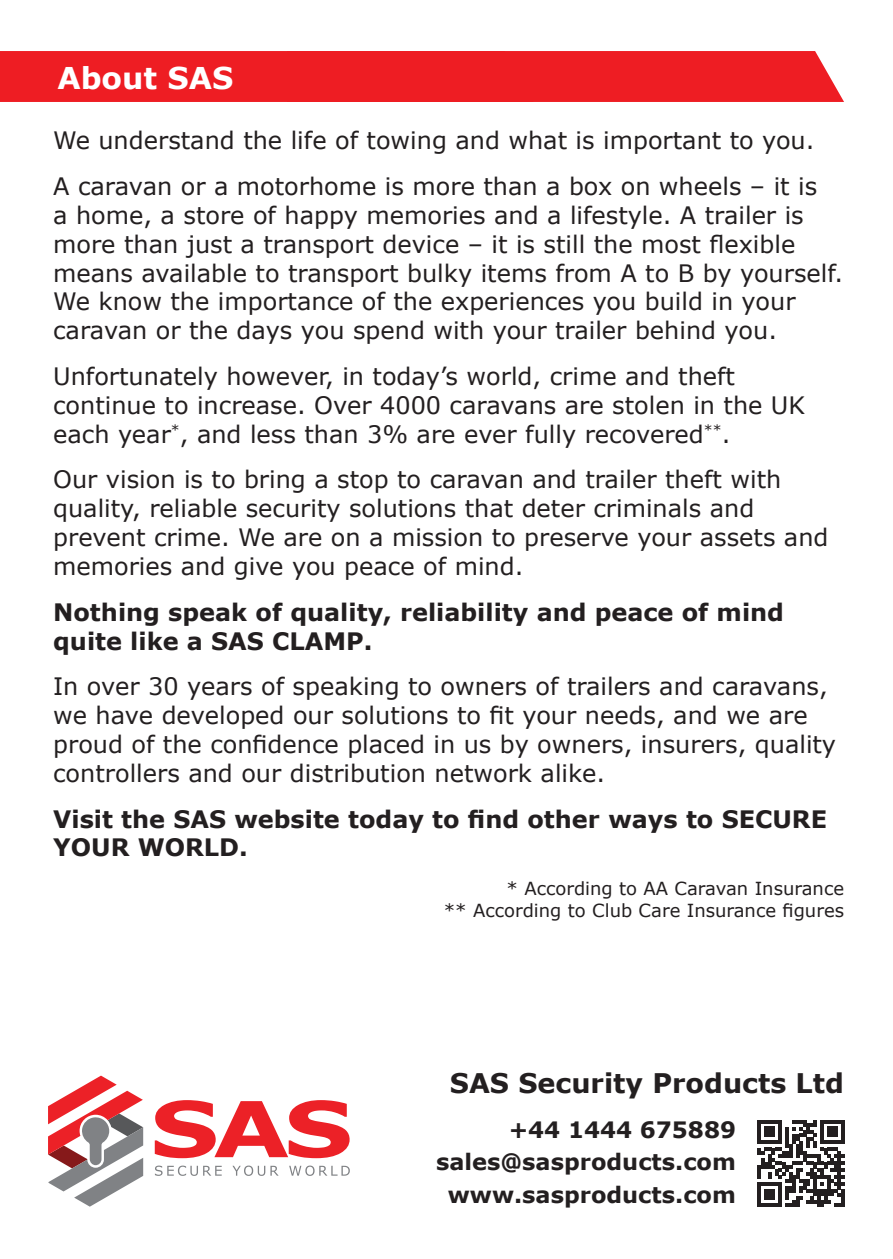
<style>
.page{position:relative;width:893px;height:1259px;background:#fff}
.page>*{position:absolute;margin:0;border:0;box-sizing:border-box;transform-origin:0 0}
.t1{font:700 30px "Verdana";color:#fff}
.t2{font:700 27px "Verdana";color:#231f20}
.t3{font:24px/28.8px "Verdana";color:#231f20}
.t4{font:700 24px/28.8px "Verdana";color:#231f20}
.t5{font:700 22.5px "Verdana";color:#231f20}
.t6{font:18px "Verdana";color:#231f20}
</style>
<div class="page">
<svg style="left:155px;top:1165px;width:67px;height:11px"></svg>
<svg style="left:232px;top:1165px;width:47px;height:11px"></svg>
<svg style="left:289px;top:1165px;width:61px;height:11px"></svg>
<svg style="left:155px;top:1100px;width:195px;height:58px"></svg>
<svg style="left:48px;top:1075px;width:95px;height:131px"></svg>
<svg style="left:758px;top:1120px;width:87px;height:86px"></svg>
<div style="left:0;top:51px;width:844px;height:51px;background:#ee1d23"></div>
<p class="t1" style="left:57px;top:58px;width:178px">About SAS</p>
<p class="t3" style="left:53px;top:126px;width:763px">We understand the life of towing and what is important to you.</p>
<p class="t3" style="left:53px;top:172px;width:792px">A caravan or a motorhome is more than a box on wheels – it is<br>a home, a store of happy memories and a lifestyle. A trailer is more than just a transport device – it is still the most flexible means available to transport bulky items from A to B by yourself.<br>We know the importance of the experiences you build in your caravan or the days you spend with your trailer behind you.</p>
<p class="t3" style="left:53px;top:362px;width:753px">Unfortunately however, in today’s world, crime and theft continue to increase. Over 4000 caravans are stolen in the UK each year<sup>*</sup>, and less than 3% are ever fully recovered<sup>**</sup>.</p>
<p class="t3" style="left:53px;top:465px;width:777px">Our vision is to bring a stop to caravan and trailer theft with quality, reliable security solutions that deter criminals and prevent crime. We are on a mission to preserve your assets and memories and give you peace of mind.</p>
<p class="t4" style="left:53px;top:598px;width:732px">Nothing speak of quality, reliability and peace of mind quite like a SAS CLAMP.</p>
<p class="t3" style="left:53px;top:672px;width:784px">In over 30 years of speaking to owners of trailers and caravans, we have developed our solutions to fit your needs, and we are proud of the confidence placed in us by owners, insurers, quality controllers and our distribution network alike.</p>
<p class="t4" style="left:53px;top:804px;width:775px">Visit the SAS website today to find other ways to SECURE<br>YOUR WORLD.</p>
<p class="t6" style="left:507px;top:876px;width:339px">* According to AA Caravan Insurance</p>
<p class="t6" style="left:444px;top:897px;width:402px">** According to Club Care Insurance figures</p>
<p class="t2" style="left:450px;top:1065px;width:396px">SAS Security Products Ltd</p>
<p class="t5" style="left:509px;top:1114px;width:229px">+44 1444 675889</p>
<p class="t5" style="left:436px;top:1147px;width:301px">sales@sasproducts.com</p>
<p class="t5" style="left:448px;top:1180px;width:290px">www.sasproducts.com</p>
</div>
